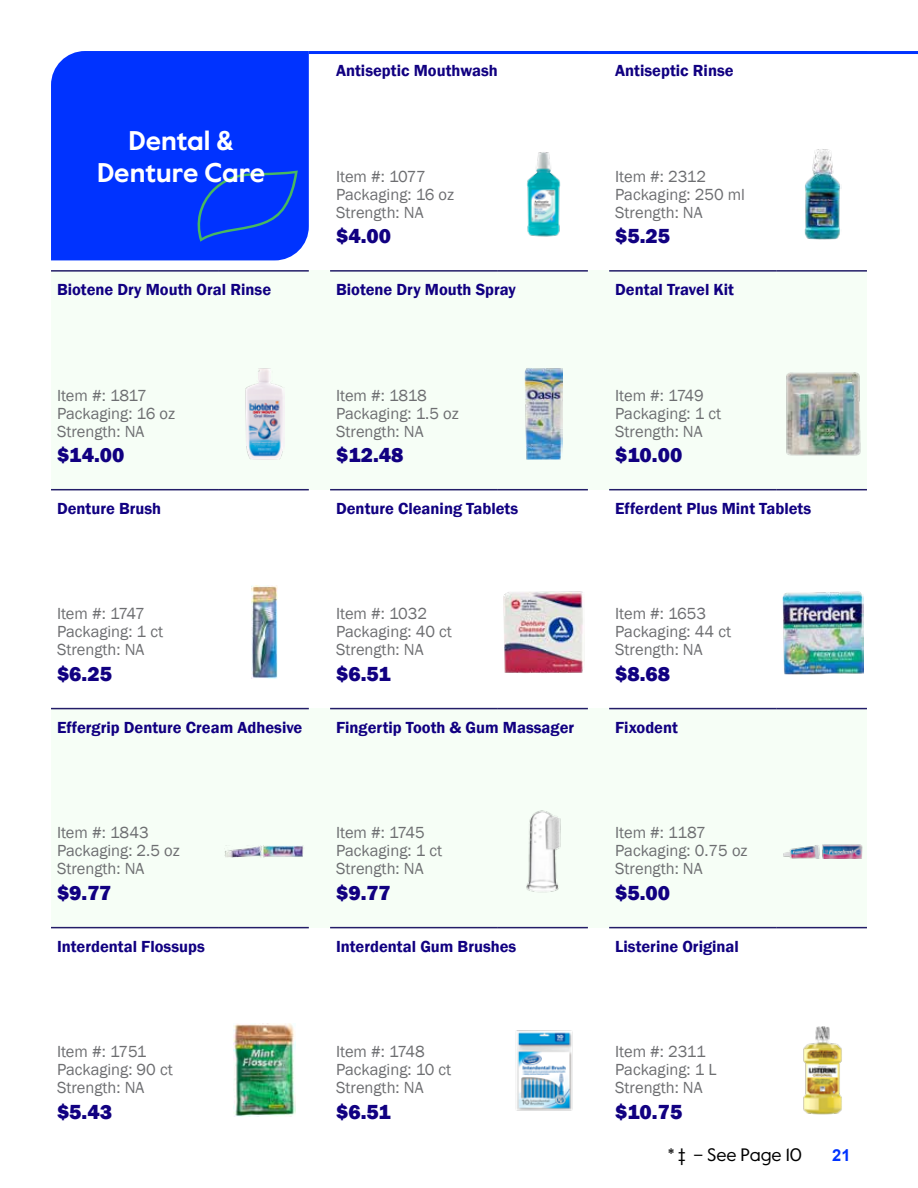
<style>
.page{position:relative;width:918px;height:1188px;background:#fff}
.page>*{position:absolute;margin:0;border:0;box-sizing:border-box;transform-origin:0 0}
.t1{font:700 27px/32.4px "Value Sans Pro";color:#fff;text-align:center}
.t2{font:800 21px "Franklin Gothic";color:#110081}
.t3{font:18px "Value Sans Pro";color:#000}
.t4{font:16.5px/18px "Franklin Gothic";color:#6d6e71}
.t5{font:600 16.5px "Franklin Gothic";color:#110081}
.t6{font:700 16.5px "Arial";color:#03f}
</style>
<div class="page">
<div style="left:51px;top:270px;width:816px;height:219px;background:#f6fef6"></div>
<div style="left:51px;top:708px;width:816px;height:219px;background:#f6fef6"></div>
<img style="left:527px;top:152px;width:34px;height:85px">
<img style="left:804px;top:149px;width:38px;height:91px">
<hr style="left:51px;top:270px;width:167px;height:2px;background:#231d68">
<hr style="left:218px;top:270px;width:91px;height:2px;background:#231d68">
<img style="left:245px;top:368px;width:40px;height:92px">
<hr style="left:330px;top:270px;width:167px;height:2px;background:#231d68">
<hr style="left:497px;top:270px;width:91px;height:2px;background:#231d68">
<img style="left:525px;top:368px;width:37px;height:92px">
<hr style="left:609px;top:270px;width:167px;height:2px;background:#231d68">
<hr style="left:776px;top:270px;width:91px;height:2px;background:#231d68">
<img style="left:786px;top:372px;width:75px;height:84px">
<hr style="left:51px;top:489px;width:167px;height:1px;background:#231d68">
<hr style="left:218px;top:489px;width:91px;height:1px;background:#231d68">
<img style="left:251px;top:586px;width:27px;height:93px">
<hr style="left:330px;top:489px;width:167px;height:1px;background:#231d68">
<hr style="left:497px;top:489px;width:91px;height:1px;background:#231d68">
<img style="left:503px;top:591px;width:81px;height:82px">
<hr style="left:609px;top:489px;width:167px;height:1px;background:#231d68">
<hr style="left:776px;top:489px;width:91px;height:1px;background:#231d68">
<img style="left:782px;top:591px;width:81px;height:83px">
<hr style="left:51px;top:708px;width:167px;height:1px;background:#231d68">
<hr style="left:218px;top:708px;width:91px;height:1px;background:#231d68">
<img style="left:224px;top:845px;width:80px;height:12px">
<hr style="left:330px;top:708px;width:167px;height:1px;background:#231d68">
<hr style="left:497px;top:708px;width:91px;height:1px;background:#231d68">
<img style="left:526px;top:810px;width:35px;height:83px">
<hr style="left:609px;top:708px;width:167px;height:1px;background:#231d68">
<hr style="left:776px;top:708px;width:91px;height:1px;background:#231d68">
<img style="left:783px;top:844px;width:80px;height:15px">
<hr style="left:51px;top:927px;width:167px;height:1px;background:#231d68">
<hr style="left:218px;top:927px;width:91px;height:1px;background:#231d68">
<img style="left:233px;top:1024px;width:63px;height:93px">
<hr style="left:330px;top:927px;width:167px;height:1px;background:#231d68">
<hr style="left:497px;top:927px;width:91px;height:1px;background:#231d68">
<img style="left:516px;top:1030px;width:57px;height:81px">
<hr style="left:609px;top:927px;width:167px;height:1px;background:#231d68">
<hr style="left:776px;top:927px;width:91px;height:1px;background:#231d68">
<img style="left:803px;top:1026px;width:39px;height:89px">
<hr style="left:309px;top:51px;width:609px;height:3px;background:#03f">
<div style="left:51px;top:51px;width:258px;height:209px;background:#03f"></div>
<svg style="left:197px;top:171px;width:101px;height:71px;background:#063ff0"></svg>
<p class="t1" style="left:97px;top:126px;width:170px">Dental &amp;<br>Denture Care</p>
<p class="t5" style="left:57px;top:279px;width:216px">Biotene Dry Mouth Oral Rinse</p>
<p class="t5" style="left:336px;top:60px;width:163px">Antiseptic Mouthwash</p>
<p class="t4" style="left:336px;top:167px;width:120px">Item #: 1077<br>Packaging: 16 oz<br>Strength: NA</p>
<p class="t2" style="left:336px;top:222px;width:56px">$4.00</p>
<p class="t5" style="left:336px;top:279px;width:181px">Biotene Dry Mouth Spray</p>
<p class="t4" style="left:57px;top:386px;width:120px">Item #: 1817<br>Packaging: 16 oz<br>Strength: NA</p>
<p class="t2" style="left:57px;top:441px;width:69px">$14.00</p>
<p class="t5" style="left:57px;top:498px;width:106px">Denture Brush</p>
<p class="t4" style="left:336px;top:386px;width:124px">Item #: 1818<br>Packaging: 1.5 oz<br>Strength: NA</p>
<p class="t2" style="left:336px;top:441px;width:69px">$12.48</p>
<p class="t5" style="left:336px;top:498px;width:184px">Denture Cleaning Tablets</p>
<p class="t4" style="left:57px;top:605px;width:108px">Item #: 1747<br>Packaging: 1 ct<br>Strength: NA</p>
<p class="t2" style="left:57px;top:660px;width:56px">$6.25</p>
<p class="t5" style="left:57px;top:717px;width:247px">Effergrip Denture Cream Adhesive</p>
<p class="t4" style="left:336px;top:605px;width:117px">Item #: 1032<br>Packaging: 40 ct<br>Strength: NA</p>
<p class="t2" style="left:336px;top:660px;width:56px">$6.51</p>
<p class="t5" style="left:336px;top:717px;width:240px">Fingertip Tooth &amp; Gum Massager</p>
<p class="t4" style="left:57px;top:824px;width:124px">Item #: 1843<br>Packaging: 2.5 oz<br>Strength: NA</p>
<p class="t2" style="left:57px;top:879px;width:56px">$9.77</p>
<p class="t5" style="left:57px;top:936px;width:149px">Interdental Flossups</p>
<p class="t4" style="left:336px;top:824px;width:108px">Item #: 1745<br>Packaging: 1 ct<br>Strength: NA</p>
<p class="t2" style="left:336px;top:879px;width:56px">$9.77</p>
<p class="t5" style="left:336px;top:936px;width:182px">Interdental Gum Brushes</p>
<p class="t4" style="left:57px;top:1043px;width:117px">Item #: 1751<br>Packaging: 90 ct<br>Strength: NA</p>
<p class="t2" style="left:57px;top:1098px;width:56px">$5.43</p>
<p class="t4" style="left:336px;top:1043px;width:117px">Item #: 1748<br>Packaging: 10 ct<br>Strength: NA</p>
<p class="t2" style="left:336px;top:1098px;width:56px">$6.51</p>
<p class="t5" style="left:615px;top:60px;width:120px">Antiseptic Rinse</p>
<p class="t4" style="left:615px;top:167px;width:131px">Item #: 2312<br>Packaging: 250 ml<br>Strength: NA</p>
<p class="t2" style="left:615px;top:222px;width:56px">$5.25</p>
<p class="t5" style="left:615px;top:279px;width:120px">Dental Travel Kit</p>
<p class="t4" style="left:615px;top:386px;width:108px">Item #: 1749<br>Packaging: 1 ct<br>Strength: NA</p>
<p class="t2" style="left:615px;top:441px;width:69px">$10.00</p>
<p class="t5" style="left:615px;top:498px;width:197px">Efferdent Plus Mint Tablets</p>
<p class="t4" style="left:615px;top:605px;width:117px">Item #: 1653<br>Packaging: 44 ct<br>Strength: NA</p>
<p class="t2" style="left:615px;top:660px;width:56px">$8.68</p>
<p class="t5" style="left:615px;top:717px;width:64px">Fixodent</p>
<p class="t4" style="left:615px;top:824px;width:134px">Item #: 1187<br>Packaging: 0.75 oz<br>Strength: NA</p>
<p class="t2" style="left:615px;top:879px;width:56px">$5.00</p>
<p class="t5" style="left:615px;top:936px;width:125px">Listerine Original</p>
<p class="t4" style="left:615px;top:1043px;width:103px">Item #: 2311<br>Packaging: 1 L<br>Strength: NA</p>
<p class="t2" style="left:615px;top:1098px;width:69px">$10.75</p>
<p class="t3" style="left:668px;top:1144px;width:136px">* ‡ – See Page 10</p>
<p class="t6" style="left:832px;top:1144px;width:20px">21</p>
</div>
